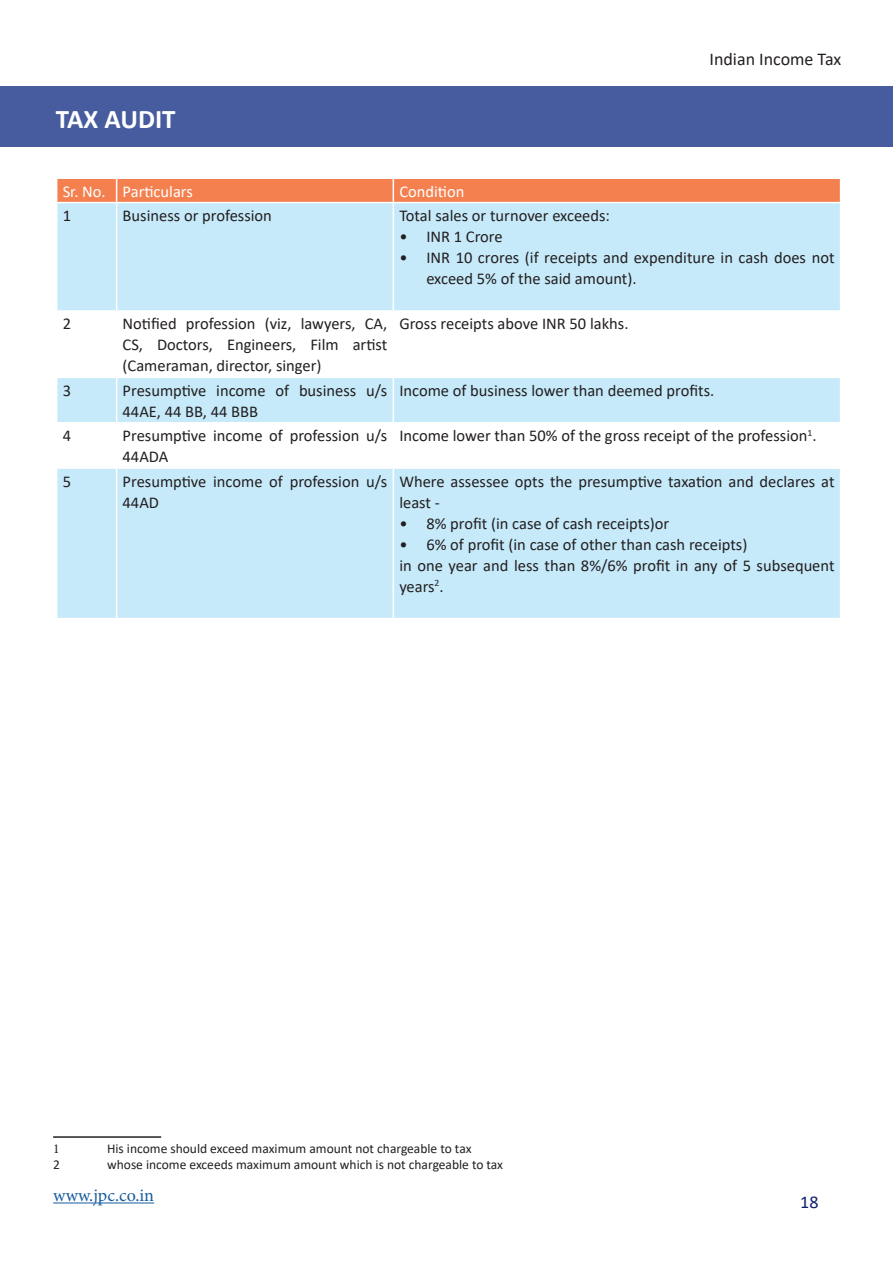
<style>
.page{position:relative;width:893px;height:1263px;background:#fff}
.page>*{position:absolute;margin:0;border:0;box-sizing:border-box;transform-origin:0 0}
.t1{font:700 27px "Calibri";color:#fff}
.t2{font:18px "Calibri";color:#231f20}
.t3{font:18px "Minion Pro";letter-spacing:.005em;color:#175d9e}
.t4{font:18px "Calibri";color:#10206d}
.t5{font:16.5px/21px "Calibri";color:#231f20}
.t6{font:16.5px "Calibri";color:#fff}
.t7{font:13.5px "Calibri";color:#231f20}
.t8{font:13.5px "Minion Pro";color:#231f20}
</style>
<div class="page">
<hr style="left:53px;top:1202px;width:101px;height:1px;background:#175d9e">
<div style="left:0;top:86px;width:893px;height:61px;background:#465c9f"></div>
<svg style="left:57px;top:203px;width:783px;height:415px;fill:#c6eafa"></svg>
<svg style="left:57px;top:178px;width:784px;height:24px;background:#f58758"></svg>
<hr style="left:116px;top:203px;width:1px;height:107px;background:#fff">
<hr style="left:393px;top:203px;width:1px;height:107px;background:#fff">
<hr style="left:56px;top:310px;width:61px;height:2px;background:#fff">
<hr style="left:117px;top:310px;width:276px;height:2px;background:#fff">
<hr style="left:116px;top:312px;width:1px;height:65px;background:#fff">
<hr style="left:393px;top:310px;width:448px;height:2px;background:#fff">
<hr style="left:393px;top:312px;width:1px;height:65px;background:#fff">
<hr style="left:56px;top:377px;width:61px;height:1px;background:#fff">
<hr style="left:117px;top:377px;width:276px;height:1px;background:#fff">
<hr style="left:116px;top:378px;width:1px;height:44px;background:#fff">
<hr style="left:393px;top:377px;width:448px;height:1px;background:#fff">
<hr style="left:393px;top:378px;width:1px;height:44px;background:#fff">
<hr style="left:56px;top:422px;width:61px;height:1px;background:#fff">
<hr style="left:117px;top:422px;width:276px;height:1px;background:#fff">
<hr style="left:116px;top:423px;width:1px;height:44px;background:#fff">
<hr style="left:393px;top:422px;width:448px;height:1px;background:#fff">
<hr style="left:393px;top:423px;width:1px;height:44px;background:#fff">
<hr style="left:56px;top:467px;width:61px;height:2px;background:#fff">
<hr style="left:117px;top:467px;width:276px;height:2px;background:#fff">
<hr style="left:116px;top:469px;width:1px;height:149px;background:#fff">
<hr style="left:393px;top:467px;width:448px;height:2px;background:#fff">
<hr style="left:393px;top:469px;width:1px;height:149px;background:#fff">
<hr style="left:53px;top:1136px;width:108px;height:2px;background:#231f20">
<h1 class="t1" style="left:56px;top:100px;width:121px">TAX AUDIT</h1>
<p class="t2" style="left:709px;top:46px;width:133px">Indian Income Tax</p>
<p class="t6" style="left:63px;top:180px;width:132px">Sr. No. Particulars</p>
<p class="t6" style="left:399px;top:180px;width:67px">Condition</p>
<p class="t5" style="left:63px;top:205px;width:10px">1</p>
<p class="t5" style="left:123px;top:205px;width:151px">Business or profession</p>
<p class="t5" style="left:399px;top:205px;width:212px">Total sales or turnover exceeds:</p>
<p class="t5" style="left:399px;top:226px;width:105px">• INR 1 Crore</p>
<p class="t5" style="left:426px;top:247px;width:410px;text-indent:-27px">• INR 10 crores (if receipts and expenditure in cash does not exceed 5% of the said amount).</p>
<p class="t5" style="left:63px;top:313px;width:10px">2</p>
<p class="t5" style="left:123px;top:313px;width:266px;text-align:justify">Notified profession (viz, lawyers, CA, CS, Doctors, Engineers, Film artist (Cameraman, director, singer)</p>
<p class="t5" style="left:399px;top:313px;width:231px">Gross receipts above INR 50 lakhs.</p>
<p class="t5" style="left:63px;top:379px;width:10px">3</p>
<p class="t5" style="left:123px;top:379px;width:266px">Presumptive income of business u/s<br>44AE, 44 BB, 44 BBB</p>
<p class="t5" style="left:399px;top:379px;width:316px">Income of business lower than deemed profits.</p>
<p class="t5" style="left:63px;top:425px;width:10px">4</p>
<p class="t5" style="left:123px;top:425px;width:266px">Presumptive income of profession u/s<br>44ADA</p>
<p class="t5" style="left:399px;top:425px;width:419px">Income lower than 50% of the gross receipt of the profession<sup>1</sup>.</p>
<p class="t5" style="left:63px;top:470px;width:10px">5</p>
<p class="t5" style="left:123px;top:470px;width:266px">Presumptive income of profession u/s<br>44AD</p>
<p class="t5" style="left:399px;top:470px;width:437px">Where assessee opts the presumptive taxation and declares at least -</p>
<p class="t5" style="left:399px;top:512px;width:271px">• 8% profit (in case of cash receipts)or</p>
<p class="t5" style="left:399px;top:533px;width:437px">• 6% of profit (in case of other than cash receipts)<br>in one year and less than 8%/6% profit in any of 5 subsequent years<sup>2</sup>.</p>
<p class="t8" style="left:53px;top:1140px;width:8px">1</p>
<p class="t7" style="left:107px;top:1139px;width:366px">His income should exceed maximum amount not chargeable to tax</p>
<p class="t7" style="left:53px;top:1155px;width:8px">2</p>
<p class="t7" style="left:107px;top:1155px;width:397px">whose income exceeds maximum amount which is not chargeable to tax</p>
<p class="t3" style="left:53px;top:1183px;width:102px">www.jpc.co.in</p>
<p class="t4" style="left:800px;top:1190px;width:20px">18</p>
</div>
